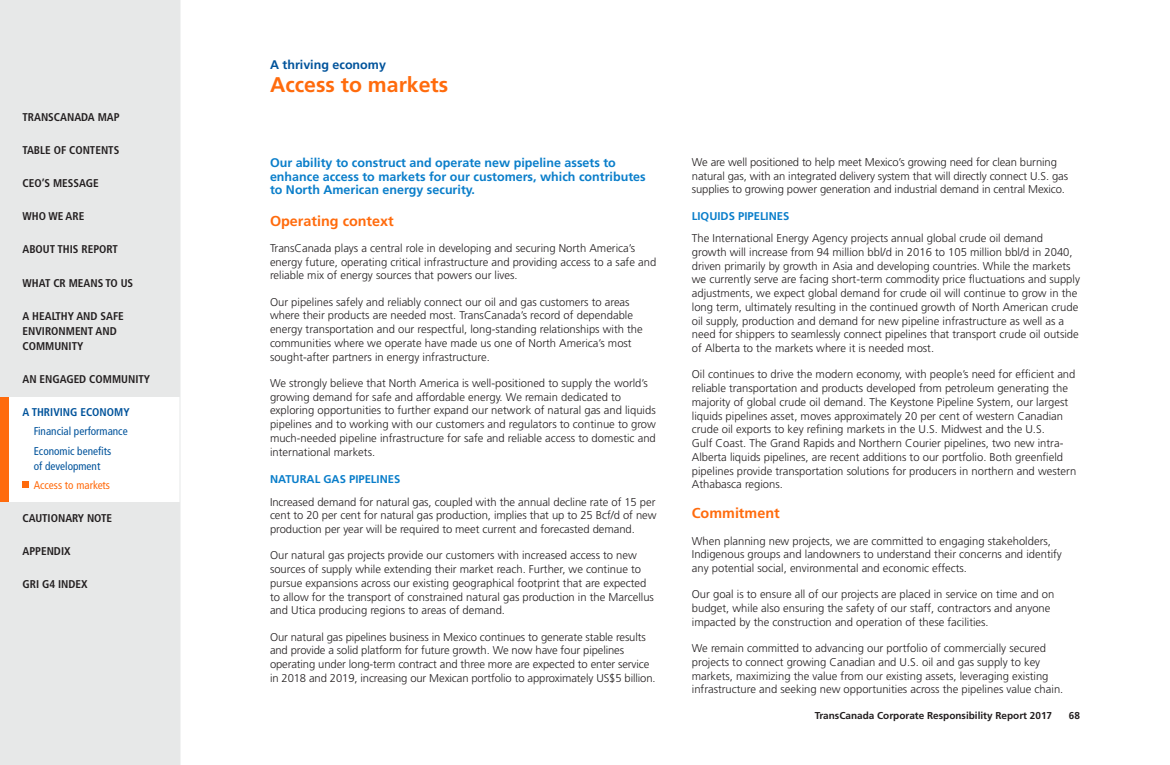
<style>
.page{position:relative;width:1170px;height:765px;background:#fff}
.page>*{position:absolute;margin:0;border:0;box-sizing:border-box;transform-origin:0 0}
.t1{font:700 21.25px "Frutiger";color:#ff6b0d}
.t2{font:700 14.38px "Frutiger";color:#ff6b0d}
.t3{font:700 12.5px/13.8px "Frutiger";color:#0a7eca}
.t4{font:700 12.5px "Frutiger";color:#00539b}
.t5{font:300 11.25px/13.8px "Frutiger";color:#231f20}
.t6{font:700 condensed 11.25px/15px "Frutiger";color:#231f20}
.t7{font:condensed 11.25px/19.4px "Frutiger";color:#00539b}
.t8{font:700 11.25px "Frutiger";color:#0a7eca}
.t9{font:700 condensed 11.25px "Frutiger";color:#00539b}
.t10{font:condensed 11.25px "Frutiger";color:#ff6b0d}
.t11{font:700 10px "Frutiger";color:#231f20}
</style>
<div class="page">
<div style="left:0;top:0;width:180px;height:765px;background:#e7e8e8"></div>
<div style="left:0;top:397px;width:180px;height:104px;background:#fff"></div>
<div style="left:0;top:397px;width:9px;height:104px;background:#ff6b0d"></div>
<div style="left:22px;top:482px;width:7px;height:6px;background:#ff6b0d"></div>
<hr style="left:180px;top:0;width:1px;height:765px;background:#e7e8e8">
<p class="t6" style="left:22px;top:110px;width:99px">TRANSCANADA MAP</p>
<p class="t6" style="left:22px;top:143px;width:98px">TABLE OF CONTENTS</p>
<p class="t6" style="left:22px;top:176px;width:78px">CEO’S MESSAGE</p>
<p class="t6" style="left:22px;top:209px;width:63px">WHO WE ARE</p>
<p class="t6" style="left:22px;top:242px;width:97px">ABOUT THIS REPORT</p>
<p class="t6" style="left:22px;top:275px;width:112px">WHAT CR MEANS TO US</p>
<p class="t6" style="left:22px;top:308px;width:103px">A HEALTHY AND SAFE<br>ENVIRONMENT AND<br>COMMUNITY</p>
<p class="t6" style="left:22px;top:371px;width:129px">AN ENGAGED COMMUNITY</p>
<p class="t9" style="left:22px;top:405px;width:109px">A THRIVING ECONOMY</p>
<p class="t7" style="left:34px;top:422px;width:95px">Financial performance<br>Economic benefits</p>
<p class="t7" style="left:34px;top:456px;width:68px">of development</p>
<p class="t10" style="left:34px;top:479px;width:78px">Access to markets</p>
<p class="t6" style="left:22px;top:511px;width:91px">CAUTIONARY NOTE</p>
<p class="t6" style="left:22px;top:544px;width:50px">APPENDIX</p>
<p class="t6" style="left:22px;top:577px;width:67px">GRI G4 INDEX</p>
<p class="t4" style="left:270px;top:58px;width:117px">A thriving economy</p>
<h1 class="t1" style="left:270px;top:72px;width:180px">Access to markets</h1>
<p class="t3" style="left:270px;top:156px;width:377px">Our ability to construct and operate new pipeline assets to enhance access to markets for our customers, which contributes to North American energy security.</p>
<p class="t2" style="left:270px;top:212px;width:125px">Operating context</p>
<p class="t5" style="left:270px;top:241px;width:388px">TransCanada plays a central role in developing and securing North America’s energy future, operating critical infrastructure and providing access to a safe and reliable mix of energy sources that powers our lives.</p>
<p class="t5" style="left:270px;top:295px;width:374px">Our pipelines safely and reliably connect our oil and gas customers to areas where their products are needed most. TransCanada’s record of dependable energy transportation and our respectful, long-standing relationships with the communities where we operate have made us one of North America’s most sought-after partners in energy infrastructure.</p>
<p class="t5" style="left:270px;top:376px;width:387px">We strongly believe that North America is well-positioned to supply the world’s growing demand for safe and affordable energy. We remain dedicated to exploring opportunities to further expand our network of natural gas and liquids pipelines and to working with our customers and regulators to continue to grow much-needed pipeline infrastructure for safe and reliable access to domestic and international markets.</p>
<p class="t8" style="left:270px;top:473px;width:132px">NATURAL GAS PIPELINES</p>
<p class="t5" style="left:270px;top:495px;width:388px;text-align:justify">Increased demand for natural gas, coupled with the annual decline rate of 15 per cent to 20 per cent for natural gas production, implies that up to 25 Bcf/d of new production per year will be required to meet current and forecasted demand.</p>
<p class="t5" style="left:270px;top:549px;width:386px">Our natural gas projects provide our customers with increased access to new sources of supply while extending their market reach. Further, we continue to pursue expansions across our existing geographical footprint that are expected to allow for the transport of constrained natural gas production in the Marcellus and Utica producing regions to areas of demand.</p>
<p class="t5" style="left:270px;top:630px;width:387px">Our natural gas pipelines business in Mexico continues to generate stable results and provide a solid platform for future growth. We now have four pipelines operating under long-term contract and three more are expected to enter service in 2018 and 2019, increasing our Mexican portfolio to approximately US$5 billion.</p>
<p class="t5" style="left:692px;top:155px;width:378px">We are well positioned to help meet Mexico’s growing need for clean burning natural gas, with an integrated delivery system that will directly connect U.S. gas supplies to growing power generation and industrial demand in central Mexico.</p>
<p class="t8" style="left:692px;top:209px;width:99px">LIQUIDS PIPELINES</p>
<p class="t5" style="left:692px;top:232px;width:390px">The International Energy Agency projects annual global crude oil demand growth will increase from 94 million bbl/d in 2016 to 105 million bbl/d in 2040, driven primarily by growth in Asia and developing countries. While the markets we currently serve are facing short-term commodity price fluctuations and supply adjustments, we expect global demand for crude oil will continue to grow in the long term, ultimately resulting in the continued growth of North American crude oil supply, production and demand for new pipeline infrastructure as well as a need for shippers to seamlessly connect pipelines that transport crude oil outside of Alberta to the markets where it is needed most.</p>
<p class="t5" style="left:692px;top:368px;width:386px">Oil continues to drive the modern economy, with people’s need for efficient and reliable transportation and products developed from petroleum generating the majority of global crude oil demand. The Keystone Pipeline System, our largest liquids pipelines asset, moves approximately 20 per cent of western Canadian crude oil exports to key refining markets in the U.S. Midwest and the U.S.<br>Gulf Coast. The Grand Rapids and Northern Courier pipelines, two new intra-Alberta liquids pipelines, are recent additions to our portfolio. Both greenfield pipelines provide transportation solutions for producers in northern and western Athabasca regions.</p>
<p class="t2" style="left:692px;top:505px;width:89px">Commitment</p>
<p class="t5" style="left:692px;top:534px;width:372px">When planning new projects, we are committed to engaging stakeholders,<br>Indigenous groups and landowners to understand their concerns and identify any potential social, environmental and economic effects.</p>
<p class="t5" style="left:692px;top:588px;width:364px">Our goal is to ensure all of our projects are placed in service on time and on budget, while also ensuring the safety of our staff, contractors and anyone impacted by the construction and operation of these facilities.</p>
<p class="t5" style="left:692px;top:642px;width:373px">We remain committed to advancing our portfolio of commercially secured projects to connect growing Canadian and U.S. oil and gas supply to key markets, maximizing the value from our existing assets, leveraging existing infrastructure and seeking new opportunities across the pipelines value chain.</p>
<p class="t11" style="left:815px;top:709px;width:239px">TransCanada Corporate Responsibility Report 2017</p>
<p class="t11" style="left:1069px;top:709px;width:13px">68</p>
</div>
